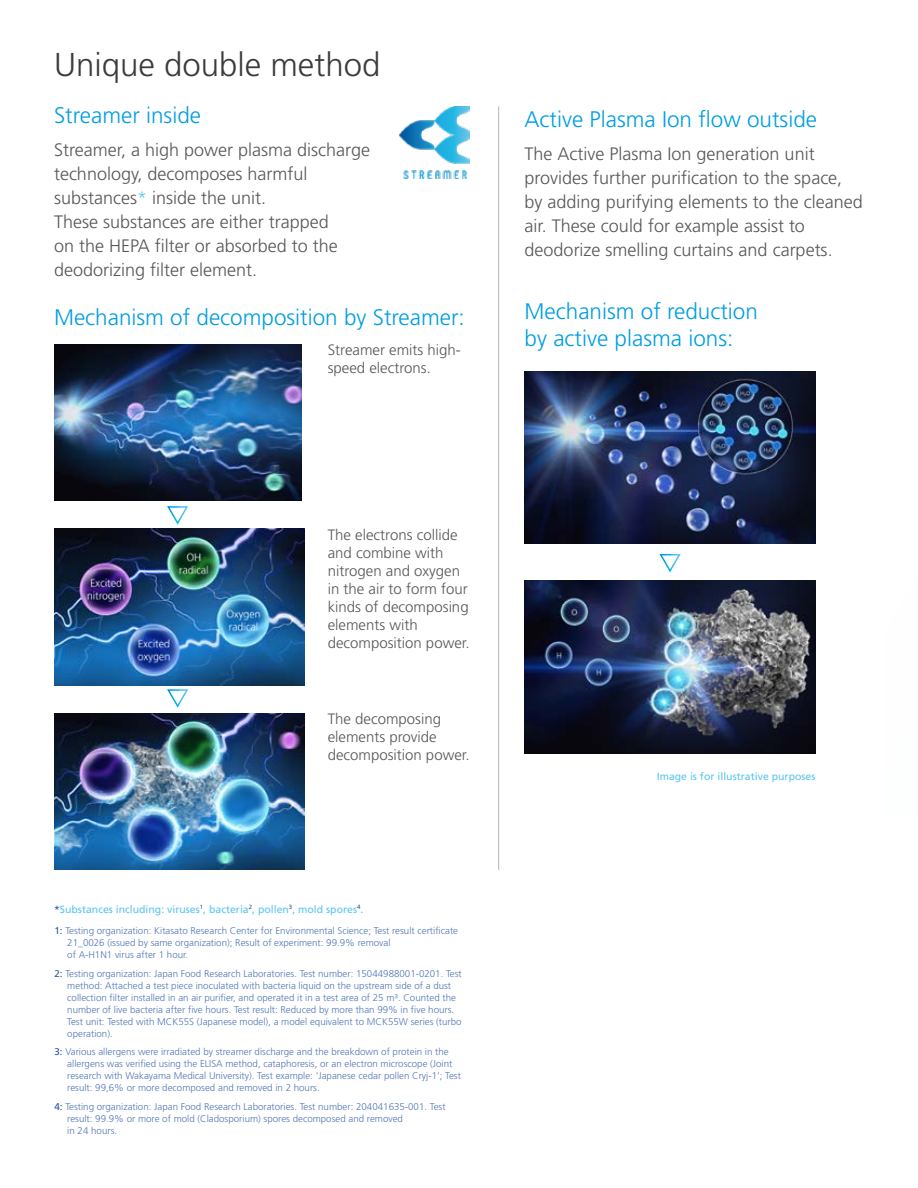
<style>
.page{position:relative;width:918px;height:1188px;background:#fff}
.page>*{position:absolute;margin:0;border:0;box-sizing:border-box;transform-origin:0 0}
.t1{font:300 33px "Frutiger";color:#3c3c3b}
.t2{font:300 22.5px/27px "Frutiger";color:#009ee0}
.t3{font:300 18px/24px "Frutiger";color:#575756}
.t4{font:300 15px/18px "Frutiger";color:#575756}
.t5{font:10.5px "Frutiger";color:#5bc5f2}
.t6{font:300 9.75px/12px "Frutiger";color:#5377b5}
.s1{color:#5bc5f2}
.s2{color:#2855a2}
.s3{font-weight:400;color:#2855a2}
</style>
<div class="page">
<img style="left:400px;top:107px;width:70px;height:71px">
<img style="left:54px;top:344px;width:247px;height:157px">
<img style="left:54px;top:529px;width:250px;height:156px">
<img style="left:54px;top:713px;width:250px;height:157px">
<svg style="left:167px;top:506px;width:22px;height:19px"></svg>
<svg style="left:167px;top:689px;width:22px;height:19px"></svg>
<img style="left:525px;top:371px;width:291px;height:173px">
<img style="left:525px;top:581px;width:291px;height:173px">
<svg style="left:659px;top:554px;width:22px;height:19px"></svg>
<hr style="left:498px;top:106px;width:1px;height:764px;background:#b3b2b2">
<h1 class="t1" style="left:54px;top:46px;width:328px">Unique double method</h1>
<h2 class="t2" style="left:54px;top:102px;width:149px">Streamer inside</h2>
<h3 class="t3" style="left:54px;top:137px;width:318px">Streamer, a high power plasma discharge technology, decomposes harmful substances<span class="s1">*</span> inside the unit.<br>These substances are either trapped<br>on the HEPA filter or absorbed to the deodorizing filter element.</h3>
<h2 class="t2" style="left:54px;top:304px;width:412px">Mechanism of decomposition by Streamer:</h2>
<h3 class="t4" style="left:328px;top:341px;width:135px">Streamer emits high&shy;speed electrons.</h3>
<h2 class="t2" style="left:525px;top:106px;width:294px">Active Plasma Ion flow outside</h2>
<h3 class="t3" style="left:525px;top:141px;width:340px">The Active Plasma Ion generation unit provides further purification to the space, by adding purifying elements to the cleaned air. These could for example assist to deodorize smelling curtains and carpets.</h3>
<h2 class="t2" style="left:525px;top:298px;width:235px">Mechanism of reduction by active plasma ions:</h2>
<h3 class="t4" style="left:328px;top:526px;width:143px">The electrons collide and combine with nitrogen and oxygen in the air to form four kinds of decomposing elements with decomposition power.</h3>
<h3 class="t4" style="left:328px;top:710px;width:143px">The decomposing elements provide decomposition power.</h3>
<p class="t5" style="left:54px;top:903px;width:311px"><span class="s2">*</span>Substances including: viruses<sup>1</sup>, bacteria<sup>2</sup>, pollen<sup>3</sup>, mold spores<sup>4</sup>.</p>
<p class="t6" style="left:67px;top:924px;width:392px;text-indent:-13px"><span class="s3">1:</span> Testing organization: Kitasato Research Center for Environmental Science; Test result certificate<br>21_0026 (issued by same organization); Result of experiment: 99.9% removal<br>of A-H1N1 virus after 1 hour.</p>
<p class="t6" style="left:67px;top:967px;width:396px;text-indent:-13px"><span class="s3">2:</span> Testing organization: Japan Food Research Laboratories. Test number: 15044988001-0201. Test method: Attached a test piece inoculated with bacteria liquid on the upstream side of a dust collection filter installed in an air purifier, and operated it in a test area of 25 m³. Counted the number of live bacteria after five hours. Test result: Reduced by more than 99% in five hours.<br>Test unit: Tested with MCK55S (Japanese model), a model equivalent to MCK55W series (turbo operation).</p>
<p class="t6" style="left:67px;top:1046px;width:395px;text-indent:-13px"><span class="s3">3:</span> Various allergens were irradiated by streamer discharge and the breakdown of protein in the allergens was verified using the ELISA method, cataphoresis, or an electron microscope (Joint research with Wakayama Medical University). Test example: ‘Japanese cedar pollen Cryj-1’; Test result: 99,6% or more decomposed and removed in 2 hours.</p>
<p class="t6" style="left:67px;top:1101px;width:380px;text-indent:-13px"><span class="s3">4:</span> Testing organization: Japan Food Research Laboratories. Test number: 204041635-001. Test result: 99.9% or more of mold (Cladosporium) spores decomposed and removed<br>in 24 hours.</p>
<p class="t5" style="left:657px;top:771px;width:160px">Image is for illustrative purposes</p>
</div>
